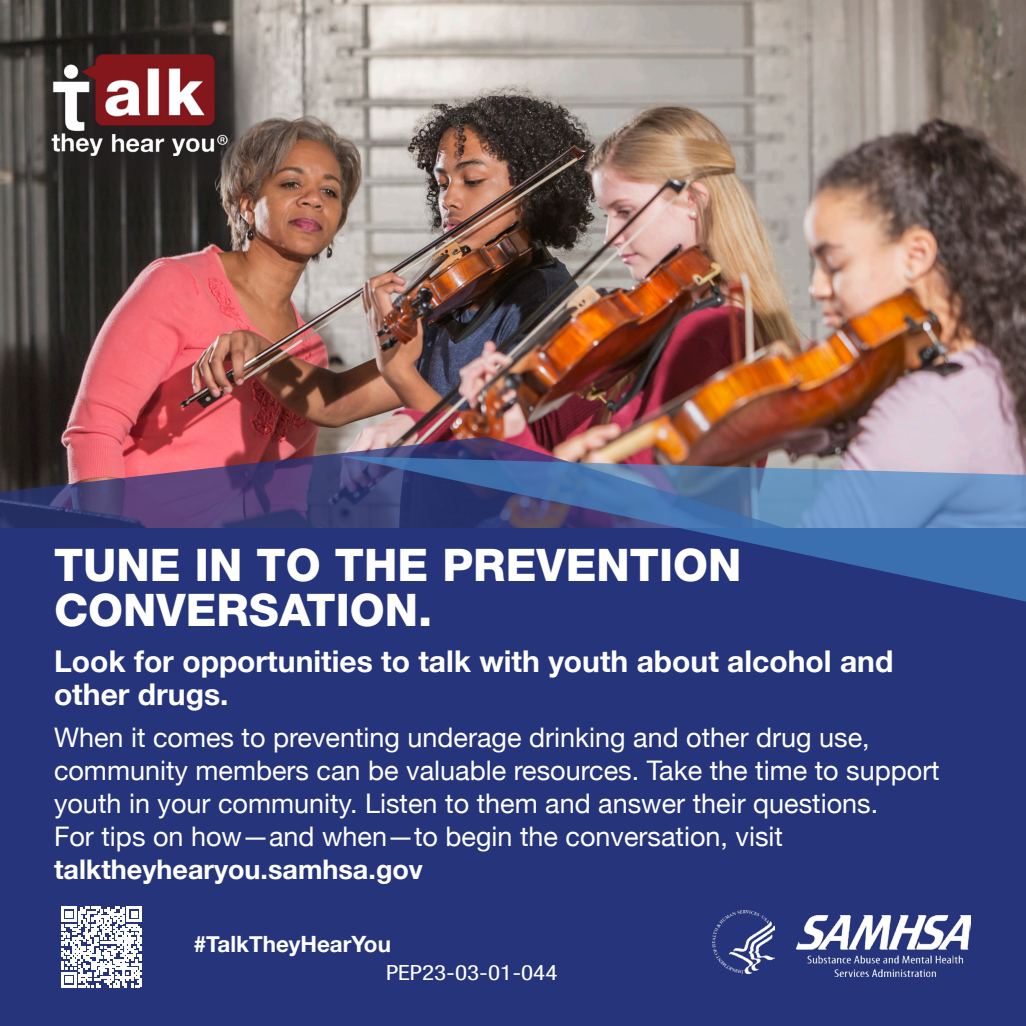
<style>
.page{position:relative;width:1026px;height:1026px;background:#fff}
.page>*{position:absolute;margin:0;border:0;box-sizing:border-box;transform-origin:0 0}
.t1{font:800 45px/45px "Helvetica Neue LT Std";color:#fff}
.t2{font:700 30px/33px "Helvetica Neue";color:#fff}
.t3{font:27px/33px "Helvetica Neue";color:#fff}
.t4{font:700 22.5px "Helvetica Neue";color:#fff}
.t5{font:condensed 21px "Helvetica Neue";color:#fff;scale:1.2 1}
.s1{font-weight:700}
</style>
<div class="page">
<img style="left:0;top:0;width:1026px;height:456px">
<img style="left:0;top:437px;width:841px;height:92px">
<div style="left:0;top:529px;width:1026px;height:497px;background:#25347b"></div>
<div style="left:16px;top:17px;width:270px;height:198px;background:#231f20;opacity:.95"></div>
<img style="left:50px;top:54px;width:179px;height:102px">
<img style="left:712px;top:911px;width:62px;height:63px">
<img style="left:796px;top:916px;width:174px;height:61px">
<svg style="left:61px;top:907px;width:81px;height:80px"></svg>
<svg style="left:340px;top:456px;width:686px;height:146px"></svg>
<h1 class="t1" style="left:54px;top:542px;width:689px">TUNE IN TO THE PREVENTION<br>CONVERSATION.</h1>
<p class="t2" style="left:54px;top:646px;width:841px">Look for opportunities to talk with youth about alcohol and other drugs.</p>
<p class="t3" style="left:54px;top:722px;width:887px">When it comes to preventing underage drinking and other drug use, community members can be valuable resources. Take the time to support youth in your community. Listen to them and answer their questions.<br>For tips on how—and when—to begin the conversation, visit <span class="s1">talktheyhearyou.samhsa.gov</span></p>
<p class="t4" style="left:194px;top:926px;width:199px">#TalkTheyHearYou</p>
<p class="t5" style="left:386px;top:960px;width:144px">PEP23-03-01-044</p>
</div>
